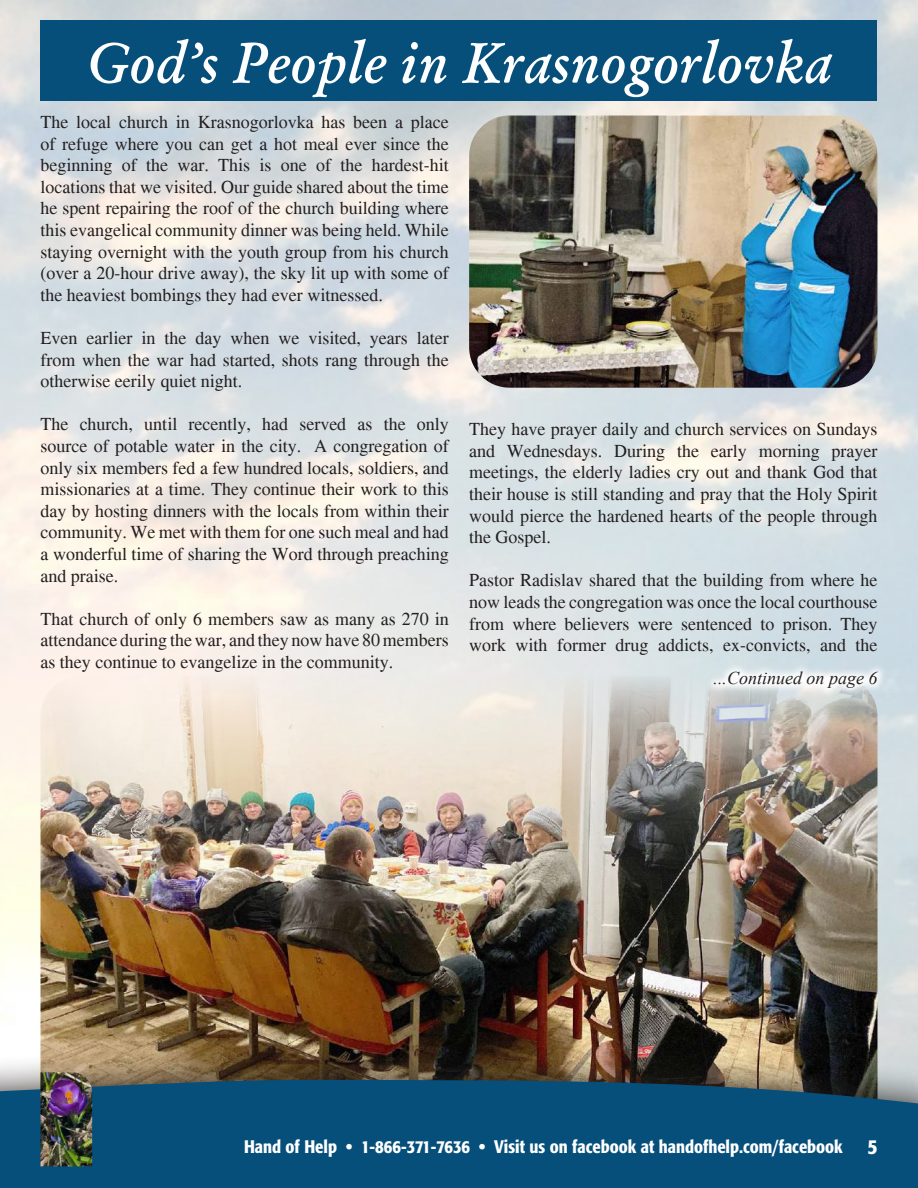
<style>
.page{position:relative;width:918px;height:1188px;background:#fff}
.page>*{position:absolute;margin:0;border:0;box-sizing:border-box;transform-origin:0 0}
.t1{font:italic 600 57px "Garamond";color:#fff;scale:.96 1}
.t2{font:18px/21.6px "Times";color:#231f20;text-align:justify}
.t3{font:500 condensed 18px "Formata";color:#fff}
.t4{font:italic 18px "Times New Roman";color:#231f20}
.s1{font-size:21px}
</style>
<div class="page">
<img style="left:40px;top:676px;width:838px;height:363px">
<img style="left:469px;top:116px;width:409px;height:272px">
<div style="left:40px;top:20px;width:838px;height:81px;background:#054f7a"></div>
<div style="left:0;top:1039px;width:918px;height:149px;background:#231f20;opacity:.8"></div>
<svg style="left:0;top:1072px;width:918px;height:116px;background:#0f5074"></svg>
<svg style="left:705px;top:662px;width:183px;height:36px"></svg>
<img style="left:40px;top:1072px;width:52px;height:94px">
<h1 class="t1" style="left:86px;top:25px;width:779px">God’s People in Krasnogorlovka</h1>
<p class="t2" style="left:40px;top:111px;width:410px">The local church in Krasnogorlovka has been a place of refuge where you can get a hot meal ever since the beginning of the war. This is one of the hardest-hit locations that we visited. Our guide shared about the time he spent repairing the roof of the church building where this evangelical community dinner was being held. While staying overnight with the youth group from his church (over a 20-hour drive away), the sky lit up with some of the heaviest bombings they had ever witnessed.</p>
<p class="t2" style="left:40px;top:327px;width:410px">Even earlier in the day when we visited, years later from when the war had started, shots rang through the otherwise eerily quiet night.</p>
<p class="t2" style="left:40px;top:413px;width:410px">The church, until recently, had served as the only source of potable water in the city. A congregation of only six members fed a few hundred locals, soldiers, and missionaries at a time. They continue their work to this day by hosting dinners with the locals from within their community. We met with them for one such meal and had a wonderful time of sharing the Word through preaching and praise.</p>
<p class="t2" style="left:41px;top:608px;width:410px">That church of only 6 members saw as many as 270 in attendance during the war, and they now have 80 members as they continue to evangelize in the community.</p>
<p class="t2" style="left:469px;top:418px;width:410px">They have prayer daily and church services on Sundays and Wednesdays. During the early morning prayer meetings, the elderly ladies cry out and thank God that their house is still standing and pray that the Holy Spirit would pierce the hardened hearts of the people through the Gospel.</p>
<p class="t2" style="left:469px;top:570px;width:410px">Pastor Radislav shared that the building from where he now leads the congregation was once the local courthouse from where believers were sentenced to prison. They work with former drug addicts, ex-convicts, and the</p>
<p class="t4" style="left:714px;top:666px;width:165px">...Continued on page 6</p>
<p class="t3" style="left:244px;top:1135px;width:635px">Hand of Help • 1-866-371-7636 • Visit us on facebook at handofhelp.com/facebook <span class="s1">5</span></p>
</div>
